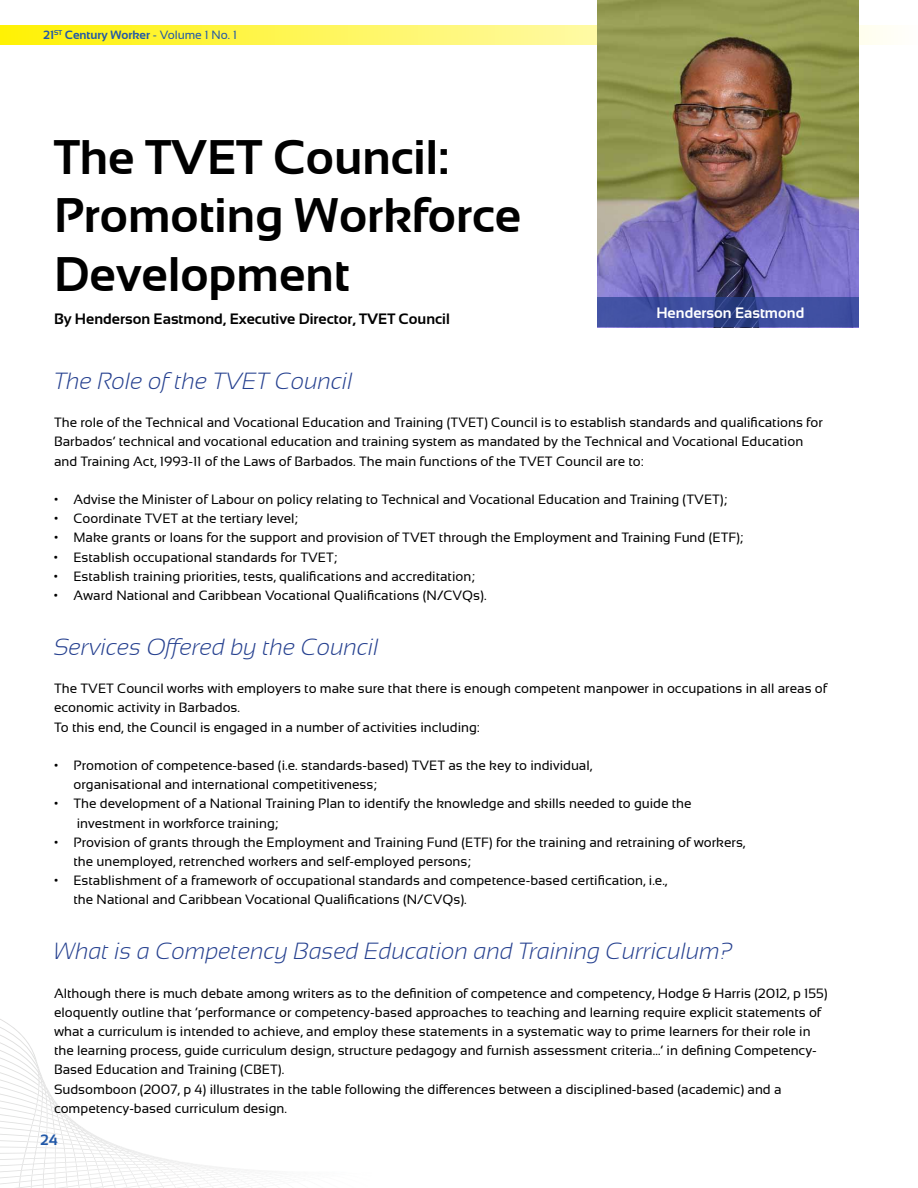
<style>
.page{position:relative;width:918px;height:1188px;background:#fff}
.page>*{position:absolute;margin:0;border:0;box-sizing:border-box;transform-origin:0 0}
.t1{font:700 48.6px/58.3px "Sansation";color:#000}
.t2{font:italic 300 23.4px "Sansation";color:#25408f}
.t3{font:700 15px "Sansation";color:#000}
.t4{font:700 15px "Sansation";color:#fff}
.t5{font:700 15px "Sansation";color:#2158a8}
.t6{font:13.5px/19.2px "Sansation";color:#000}
.t7{font:700 12px "Sansation";color:#2158a8}
.s1{font-weight:400}
</style>
<div class="page">
<svg style="left:0;top:25px;width:887px;height:20px;background:#fef65b"></svg>
<svg style="left:0;top:1019px;width:206px;height:169px"></svg>
<img style="left:70px;top:1127px;width:34px;height:61px">
<img style="left:31px;top:1083px;width:21px;height:44px">
<img style="left:598px;top:0;width:261px;height:297px">
<svg style="left:598px;top:297px;width:261px;height:30px;background:#3b4c9b"></svg>
<p class="t7" style="left:43px;top:28px;width:195px">21<sup>ST</sup> Century Worker <span class="s1">- Volume 1 No. 1</span></p>
<h1 class="t1" style="left:54px;top:128px;width:469px">The TVET Council:<br>Promoting Workforce<br>Development</h1>
<p class="t3" style="left:54px;top:310px;width:397px">By Henderson Eastmond, Executive Director, TVET Council</p>
<p class="t4" style="left:656px;top:305px;width:149px">Henderson Eastmond</p>
<h2 class="t2" style="left:54px;top:368px;width:300px">The Role of the TVET Council</h2>
<p class="t6" style="left:54px;top:413px;width:771px">The role of the Technical and Vocational Education and Training (TVET) Council is to establish standards and qualifications for<br>Barbados’ technical and vocational education and training system as mandated by the Technical and Vocational Education and Training Act, 1993-11 of the Laws of Barbados. The main functions of the TVET Council are to:</p>
<p class="t6" style="left:54px;top:490px;width:675px">• Advise the Minister of Labour on policy relating to Technical and Vocational Education and Training (TVET);</p>
<p class="t6" style="left:54px;top:509px;width:246px">• Coordinate TVET at the tertiary level;</p>
<p class="t6" style="left:54px;top:528px;width:691px">• Make grants or loans for the support and provision of TVET through the Employment and Training Fund (ETF);</p>
<p class="t6" style="left:54px;top:547px;width:285px">• Establish occupational standards for TVET;</p>
<p class="t6" style="left:54px;top:567px;width:422px">• Establish training priorities, tests, qualifications and accreditation;</p>
<p class="t6" style="left:54px;top:586px;width:434px">• Award National and Caribbean Vocational Qualifications (N/CVQs).</p>
<h2 class="t2" style="left:54px;top:634px;width:326px">Services Offered by the Council</h2>
<p class="t6" style="left:54px;top:679px;width:775px">The TVET Council works with employers to make sure that there is enough competent manpower in occupations in all areas of economic activity in Barbados.<br>To this end, the Council is engaged in a number of activities including:</p>
<p class="t6" style="left:73px;top:756px;width:520px;text-indent:-19px">• Promotion of competence-based (i.e. standards-based) TVET as the key to individual, organisational and international competitiveness;</p>
<p class="t6" style="left:77px;top:794px;width:616px;text-indent:-23px">• The development of a National Training Plan to identify the knowledge and skills needed to guide the investment in workforce training;</p>
<p class="t6" style="left:73px;top:832px;width:673px;text-indent:-19px">• Provision of grants through the Employment and Training Fund (ETF) for the training and retraining of workers, the unemployed, retrenched workers and self-employed persons;</p>
<p class="t6" style="left:73px;top:871px;width:596px;text-indent:-19px">• Establishment of a framework of occupational standards and competence-based certification, i.e., the National and Caribbean Vocational Qualifications (N/CVQs).</p>
<h2 class="t2" style="left:54px;top:938px;width:680px">What is a Competency Based Education and Training Curriculum?</h2>
<p class="t6" style="left:54px;top:983px;width:775px">Although there is much debate among writers as to the definition of competence and competency, Hodge &amp; Harris (2012, p 155) eloquently outline that ‘performance or competency-based approaches to teaching and learning require explicit statements of what a curriculum is intended to achieve, and employ these statements in a systematic way to prime learners for their role in the learning process, guide curriculum design, structure pedagogy and furnish assessment criteria…’ in defining Competency-Based Education and Training (CBET).<br>Sudsomboon (2007, p 4) illustrates in the table following the differences between a disciplined-based (academic) and a competency-based curriculum design.</p>
<p class="t5" style="left:40px;top:1131px;width:19px">24</p>
</div>
